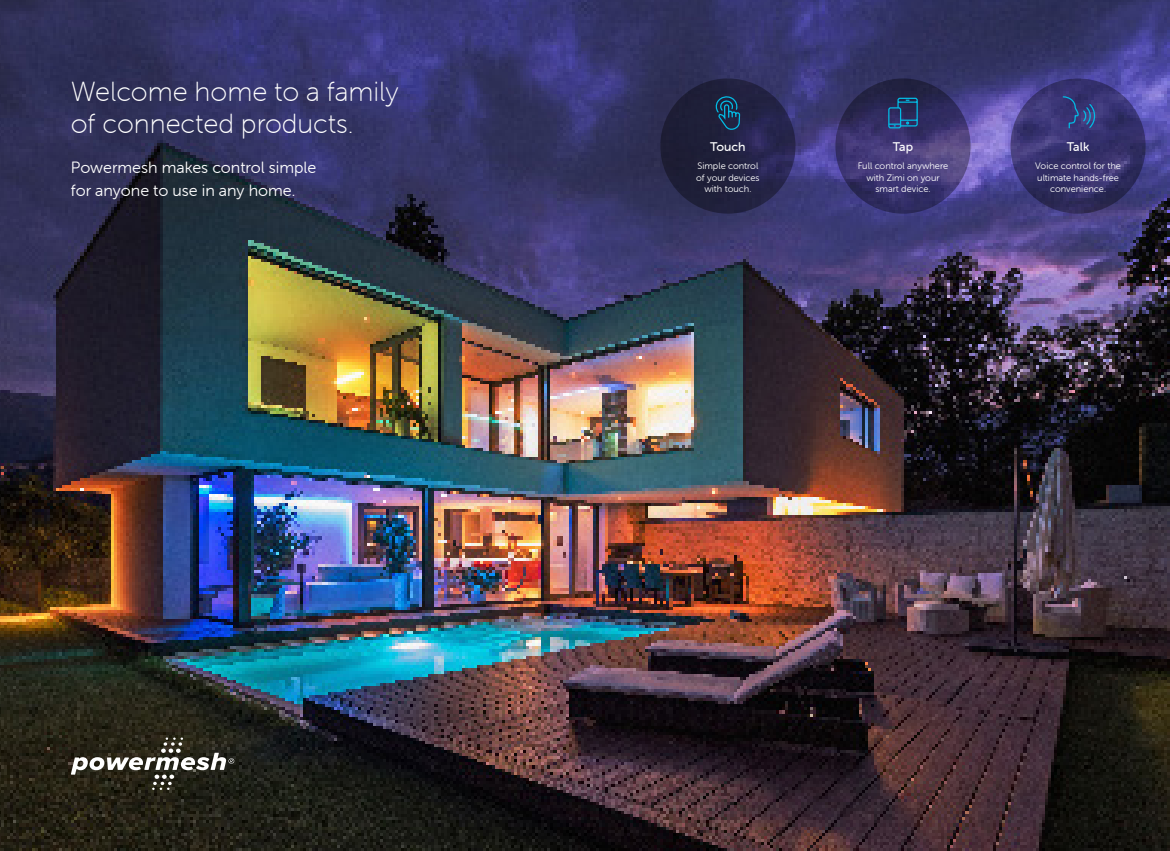
<style>
.page{position:relative;width:1170px;height:851px;background:#fff}
.page>*{position:absolute;margin:0;border:0;box-sizing:border-box;transform-origin:0 0}
.t1{font:27.5px/32.5px "Museo Sans Rounded 100";color:#fff}
.t2{font:16.25px/22.5px "Museo Sans Rounded 300";color:#fff}
.t3{font:12.5px "Museo Sans Rounded 500";color:#fff}
.t4{font:9.38px/11.2px "Museo Sans Rounded 300";color:#fff;text-align:center}
</style>
<div class="page">
<img style="left:0;top:0;width:1169px;height:850px">
<svg style="left:71px;top:737px;width:163px;height:53px;background:#48463b"></svg>
<svg style="left:660px;top:78px;width:135px;height:135px;background:#212140"></svg>
<svg style="left:835px;top:78px;width:135px;height:135px;background:#3b346b"></svg>
<svg style="left:1010px;top:78px;width:135px;height:135px;background:#36326c"></svg>
<svg style="left:715px;top:0;width:25px;height:132px;background:#2a3560"></svg>
<div style="left:888px;top:107px;width:13px;height:21px;border:1px solid #02bce5;border-radius:2px"></div>
<svg style="left:888px;top:97px;width:30px;height:30px"></svg>
<svg style="left:1061px;top:96px;width:34px;height:33px"></svg>
<p class="t1" style="left:71px;top:76px;width:329px">Welcome home to a family of connected products.</p>
<p class="t2" style="left:71px;top:156px;width:247px">Powermesh makes control simple for anyone to use in any home.</p>
<p class="t3" style="left:710px;top:140px;width:37px">Touch</p>
<p class="t4" style="left:696px;top:160px;width:65px">Simple control of your devices with touch.</p>
<p class="t4" style="left:857px;top:160px;width:92px">Full control anywhere with Zimi on your smart device.</p>
<p class="t3" style="left:892px;top:140px;width:22px">Tap</p>
<p class="t3" style="left:1066px;top:140px;width:24px">Talk</p>
<p class="t4" style="left:1035px;top:160px;width:87px">Voice control for the ultimate hands-free convenience.</p>
</div>
